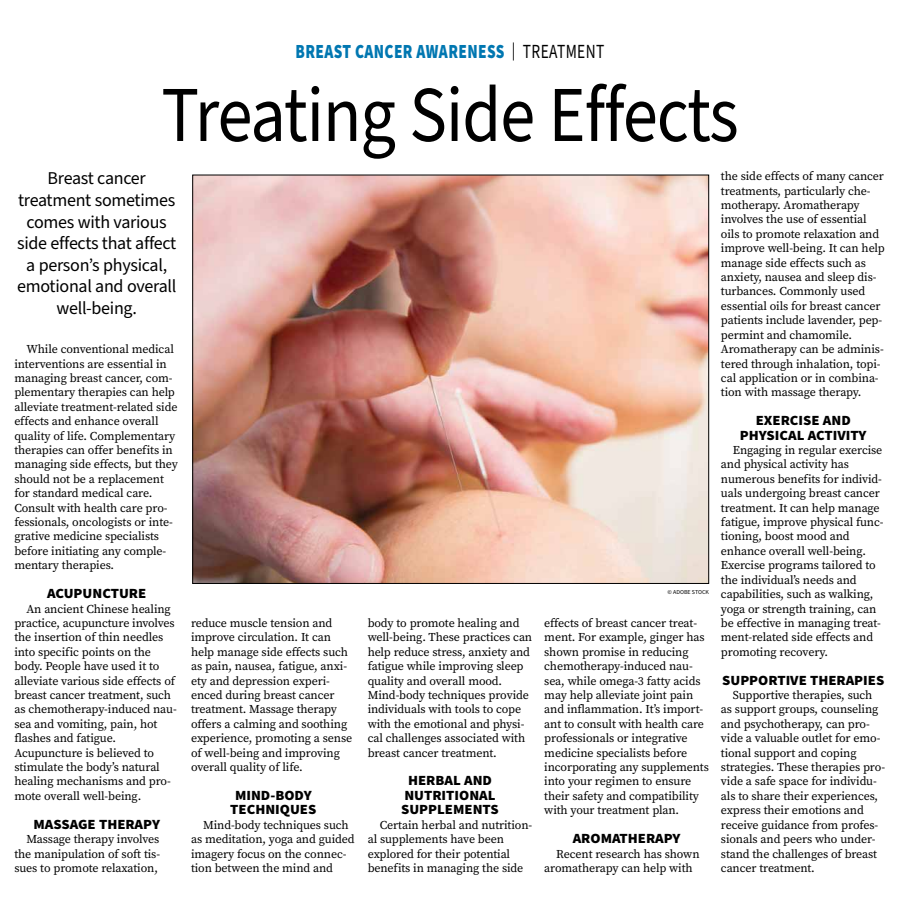
<style>
.page{position:relative;width:900px;height:908px;background:#fff}
.page>*{position:absolute;margin:0;border:0;box-sizing:border-box;transform-origin:0 0}
.t1{font:79.2px "Source Sans Pro";letter-spacing:-.015em;color:#000;scale:.89 1}
.t2{font:900 20px "Source Sans Pro";letter-spacing:.025em;color:#0077b1;scale:.77 1}
.t3{font:18px/21.6px "Source Sans Pro";letter-spacing:-.015em;color:#000;text-align:center}
.t4{font:900 14px/14.4px "Source Sans Pro";color:#000;text-align:center;scale:1.05 1}
.t5{font:12px/14.4px "Source Serif Pro";letter-spacing:-.01em;color:#000}
.t6{font:6px "Source Sans Pro";color:#000}
.s1{font-weight:400;font-size:18px;color:#000}
.s2{font-weight:400;color:#000}
</style>
<div class="page">
<img style="left:194px;top:177px;width:513px;height:404px">
<h2 class="t2" style="left:296px;top:38px;width:403px">BREAST CANCER AWARENESS <span class="s1">|</span> <span class="s2">TREATMENT</span></h2>
<h1 class="t1" style="left:161px;top:62px;width:650px">Treating Side Effects</h1>
<h3 class="t3" style="left:17px;top:168px;width:161px">Breast cancer treatment sometimes comes with various side effects that affect a person’s physical, emotional and overall well-being.</h3>
<p class="t5" style="left:14px;top:342px;width:165px;text-indent:12px">While conventional medical interventions are essential in managing breast cancer, com&shy;plementary therapies can help alleviate treatment-related side effects and enhance overall quality of life. Complementary therapies can offer benefits in managing side effects, but they should not be a replacement for standard medical care.<br>Consult with health care pro&shy;fessionals, oncologists or inte&shy;grative medicine specialists before initiating any comple&shy;mentary therapies.</p>
<p class="t4" style="left:47px;top:586px;width:96px">ACUPUNCTURE</p>
<p class="t5" style="left:14px;top:601px;width:164px;text-indent:12px">An ancient Chinese healing practice, acupuncture involves the insertion of thin needles into specific points on the body. People have used it to alleviate various side effects of breast cancer treatment, such as chemotherapy-induced nau&shy;sea and vomiting, pain, hot flashes and fatigue.<br>Acupuncture is believed to stimulate the body’s natural healing mechanisms and pro&shy;mote overall well-being.</p>
<p class="t4" style="left:33px;top:816px;width:122px">MASSAGE THERAPY</p>
<p class="t5" style="left:14px;top:831px;width:147px;text-align:justify;text-indent:12px">Massage therapy involves the manipulation of soft tis&shy;sues to promote relaxation,</p>
<p class="t5" style="left:191px;top:615px;width:163px">reduce muscle tension and improve circulation. It can help manage side effects such as pain, nausea, fatigue, anxi&shy;ety and depression experi&shy;enced during breast cancer treatment. Massage therapy offers a calming and soothing experience, promoting a sense of well-being and improving overall quality of life.</p>
<p class="t4" style="left:230px;top:788px;width:84px">MIND-BODY<br>TECHNIQUES</p>
<p class="t5" style="left:191px;top:817px;width:165px;text-indent:12px">Mind-body techniques such as meditation, yoga and guided imagery focus on the connec&shy;tion between the mind and</p>
<p class="t5" style="left:368px;top:615px;width:166px">body to promote healing and well-being. These practices can help reduce stress, anxiety and fatigue while improving sleep quality and overall mood.<br>Mind-body techniques provide individuals with tools to cope with the emotional and physi&shy;cal challenges associated with breast cancer treatment.</p>
<p class="t4" style="left:401px;top:773px;width:95px">HERBAL AND<br>NUTRITIONAL<br>SUPPLEMENTS</p>
<p class="t5" style="left:368px;top:817px;width:166px;text-indent:12px">Certain herbal and nutrition&shy;al supplements have been explored for their potential benefits in managing the side</p>
<p class="t6" style="left:667px;top:588px;width:43px">© ADOBE STOCK</p>
<p class="t5" style="left:544px;top:615px;width:166px">effects of breast cancer treat&shy;ment. For example, ginger has shown promise in reducing chemotherapy-induced nau&shy;sea, while omega-3 fatty acids may help alleviate joint pain and inflammation. It’s import&shy;ant to consult with health care professionals or integrative medicine specialists before incorporating any supplements into your regimen to ensure their safety and compatibility with your treatment plan.</p>
<p class="t4" style="left:573px;top:831px;width:104px">AROMATHERAPY</p>
<p class="t5" style="left:544px;top:846px;width:157px;text-indent:12px">Recent research has shown aromatherapy can help with</p>
<p class="t5" style="left:721px;top:169px;width:165px">the side effects of many cancer treatments, particularly che&shy;motherapy. Aromatherapy involves the use of essential oils to promote relaxation and improve well-being. It can help manage side effects such as anxiety, nausea and sleep dis&shy;turbances. Commonly used essential oils for breast cancer patients include lavender, pep&shy;permint and chamomile.<br>Aromatherapy can be adminis&shy;tered through inhalation, topi&shy;cal application or in combina&shy;tion with massage therapy.</p>
<p class="t4" style="left:740px;top:413px;width:122px">EXERCISE AND<br>PHYSICAL ACTIVITY</p>
<p class="t5" style="left:721px;top:442px;width:164px;text-indent:12px">Engaging in regular exercise and physical activity has numerous benefits for individ&shy;uals undergoing breast cancer treatment. It can help manage fatigue, improve physical func&shy;tioning, boost mood and enhance overall well-being.<br>Exercise programs tailored to the individual’s needs and capabilities, such as walking, yoga or strength training, can be effective in managing treat&shy;ment-related side effects and promoting recovery.</p>
<p class="t4" style="left:722px;top:672px;width:156px">SUPPORTIVE THERAPIES</p>
<p class="t5" style="left:721px;top:687px;width:166px;text-indent:12px">Supportive therapies, such as support groups, counseling and psychotherapy, can pro&shy;vide a valuable outlet for emo&shy;tional support and coping strategies. These therapies pro&shy;vide a safe space for individu&shy;als to share their experiences, express their emotions and receive guidance from profes&shy;sionals and peers who under&shy;stand the challenges of breast cancer treatment.</p>
</div>
